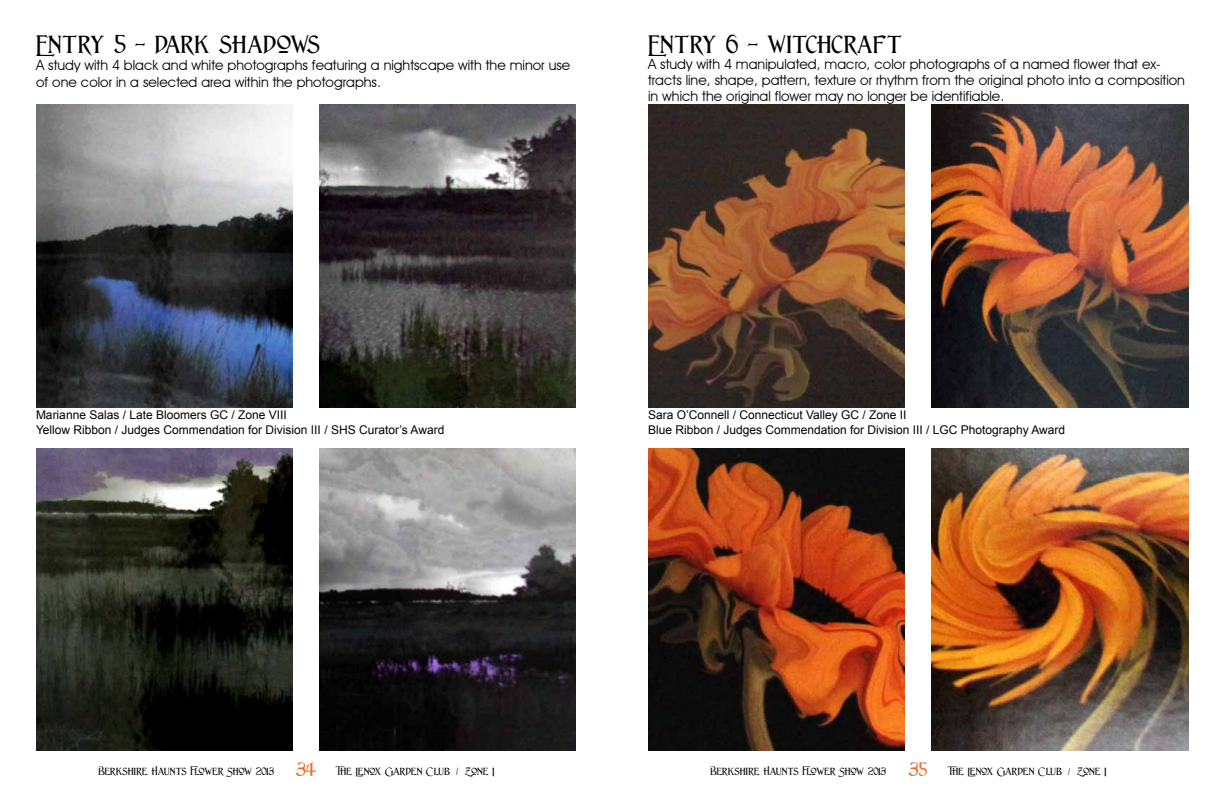
<style>
.page{position:relative;width:1224px;height:792px;background:#fff}
.page>*{position:absolute;margin:0;border:0;box-sizing:border-box;transform-origin:0 0}
.t1{font:24px "Lightfoot";letter-spacing:.02em;color:#000}
.t2{font:14px/16px "Advantage";color:#000}
.t3{font:12px/14.4px "Arial";color:#000}
.t4{font:10px "Lightfoot";letter-spacing:.005em;color:#000}
.s1{font-size:18px;color:#f26522}
</style>
<div class="page">
<img style="left:648px;top:105px;width:256px;height:302px">
<img style="left:932px;top:105px;width:256px;height:302px">
<img style="left:648px;top:449px;width:256px;height:301px">
<img style="left:932px;top:449px;width:256px;height:301px">
<img style="left:36px;top:105px;width:256px;height:302px">
<img style="left:320px;top:105px;width:256px;height:302px">
<img style="left:36px;top:449px;width:256px;height:301px">
<img style="left:320px;top:449px;width:256px;height:301px">
<h1 class="t1" style="left:36px;top:32px;width:285px">Entry 5 - dark shadows</h1>
<p class="t2" style="left:36px;top:57px;width:536px;line-height:16.8px">A study with 4 black and white photographs featuring a nightscape with the minor use of one color in a selected area within the photographs.</p>
<h1 class="t1" style="left:648px;top:32px;width:255px">Entry 6 - witchcraft</h1>
<p class="t2" style="left:648px;top:56px;width:539px">A study with 4 manipulated, macro, color photographs of a named flower that ex&shy;tracts line, shape, pattern, texture or rhythm from the original photo into a composition in which the original flower may no longer be identifiable.</p>
<p class="t3" style="left:36px;top:408px;width:410px">Marianne Salas / Late Bloomers GC / Zone VIII<br>Yellow Ribbon / Judges Commendation for Division III / SHS Curator’s Award</p>
<p class="t3" style="left:648px;top:408px;width:419px">Sara O’Connell / Connecticut Valley GC / Zone II<br>Blue Ribbon / Judges Commendation for Division III / LGC Photography Award</p>
<p class="t4" style="left:98px;top:766px;width:398px">Berkshire Haunts Flower Show 2013 <span class="s1">34</span> The Lenox Garden Club / Zone I</p>
<p class="t4" style="left:710px;top:766px;width:398px">Berkshire Haunts Flower Show 2013 <span class="s1">35</span> The Lenox Garden Club / Zone I</p>
</div>
